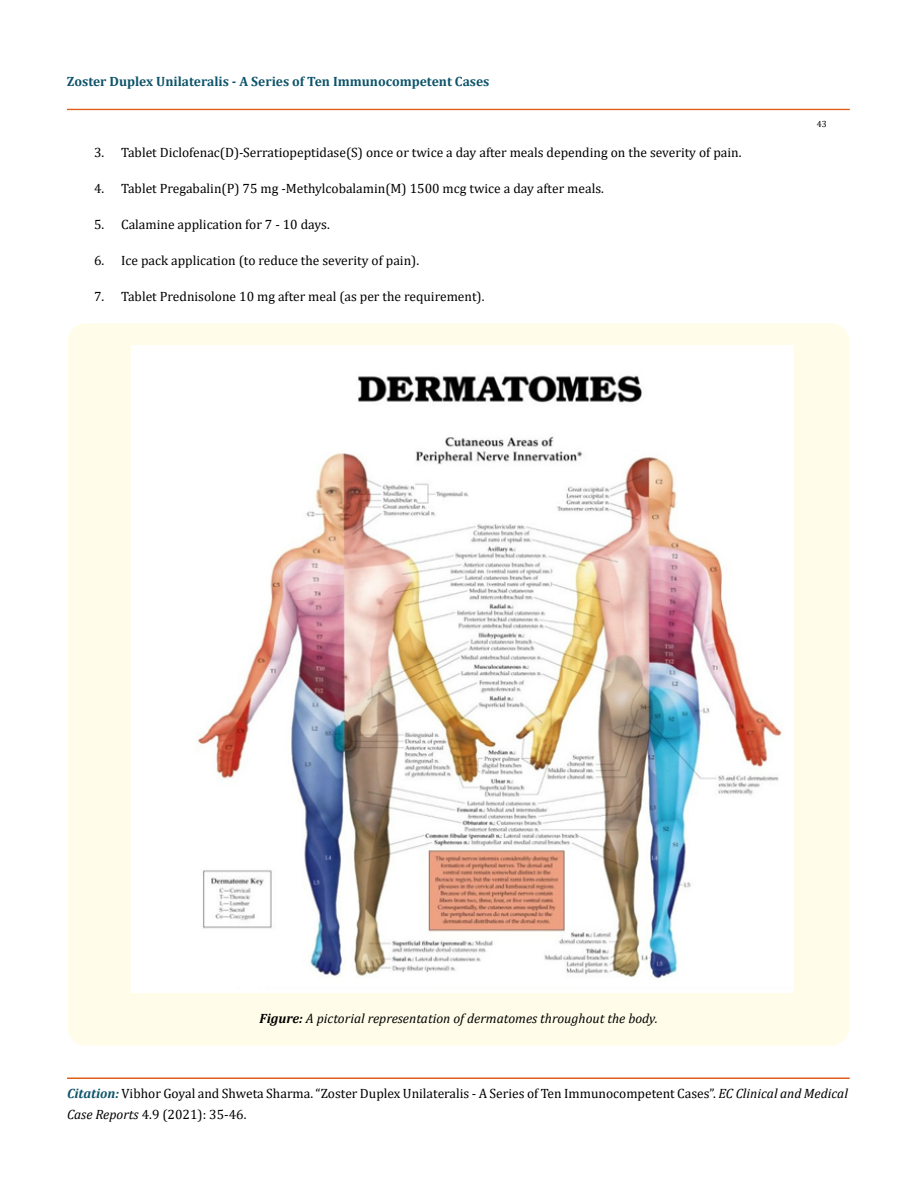
<style>
.page{position:relative;width:917px;height:1190px;background:#fff}
.page>*{position:absolute;margin:0;border:0;box-sizing:border-box;transform-origin:0 0}
.t1{font:13.5px/21px "Cambria";color:#000}
.t2{font:italic 13.5px "Cambria";color:#000}
.t3{font:700 13.5px "Cambria";color:#0e546a}
.t4{font:9px "Cambria";color:#000}
.s1{font-weight:700}
.s2{font-weight:700;font-style:italic;color:#0e546a}
.s3{font-style:italic}
</style>
<div class="page">
<div style="left:67px;top:109px;width:782px;height:1px;border:1px solid #e05d1a"></div>
<div style="left:67px;top:1078px;width:782px;height:1px;border:1px solid #e05d1a"></div>
<div style="left:68px;top:323px;width:781px;height:722px;background:#fffde9;border-radius:18px"></div>
<img style="left:132px;top:345px;width:661px;height:647px">
<p class="t3" style="left:67px;top:72px;width:424px">Zoster Duplex Unilateralis - A Series of Ten Immunocompetent Cases</p>
<p class="t1" style="left:94px;top:142px;width:649px">3. Tablet Diclofenac(D)-Serratiopeptidase(S) once or twice a day after meals depending on the severity of pain.</p>
<p class="t1" style="left:94px;top:178px;width:511px">4. Tablet Pregabalin(P) 75 mg -Methylcobalamin(M) 1500 mcg twice a day after meals.</p>
<p class="t1" style="left:94px;top:214px;width:237px">5. Calamine application for 7 - 10 days.</p>
<p class="t1" style="left:94px;top:250px;width:326px">6. Ice pack application (to reduce the severity of pain).</p>
<p class="t1" style="left:94px;top:286px;width:392px">7. Tablet Prednisolone 10 mg after meal (as per the requirement).</p>
<p class="t4" style="left:816px;top:118px;width:11px">43</p>
<p class="t2" style="left:259px;top:1008px;width:399px"><span class="s1">Figure:</span> A pictorial representation of dermatomes throughout the body.</p>
<p class="t1" style="left:67px;top:1083px;width:782px"><span class="s2">Citation:</span> Vibhor Goyal and Shweta Sharma. “Zoster Duplex Unilateralis - A Series of Ten Immunocompetent Cases”. <span class="s3">EC Clinical and Medical<br>Case Reports</span> 4.9 (2021): 35-46.</p>
</div>
